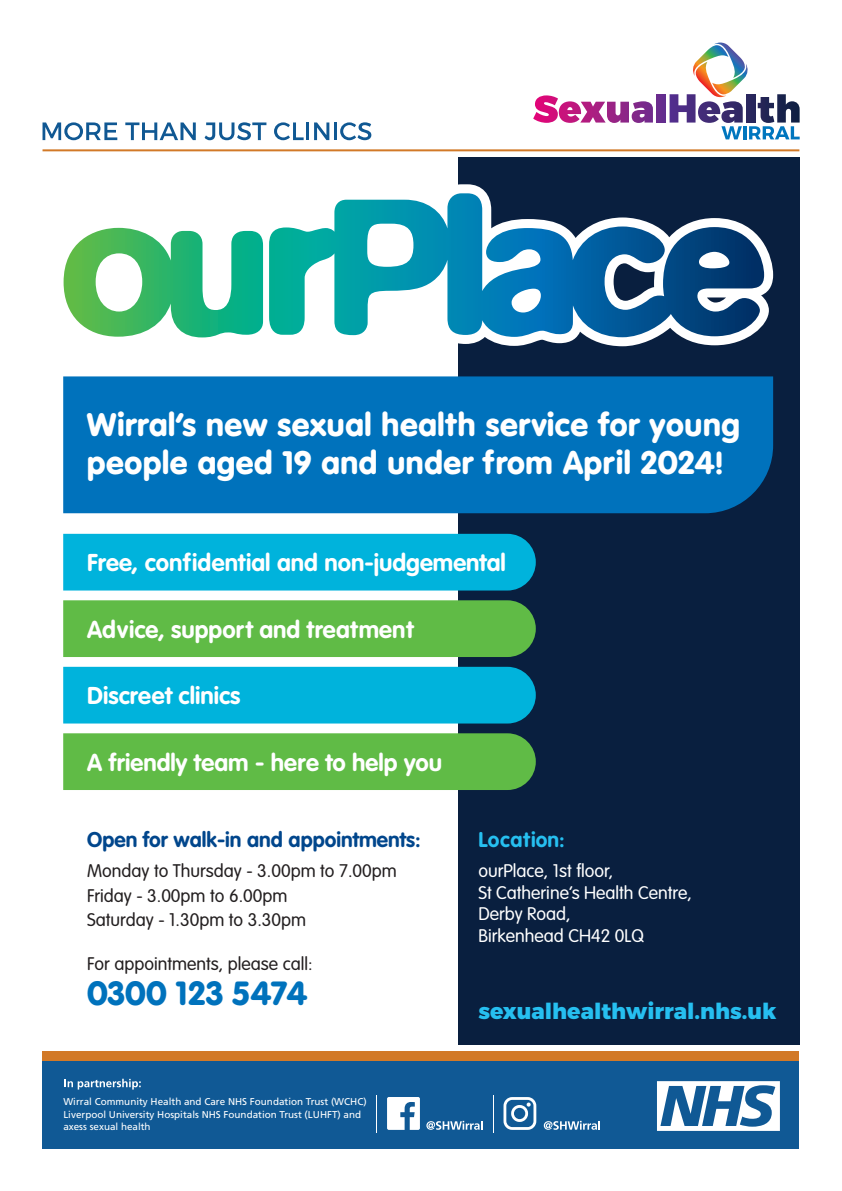
<style>
.page{position:relative;width:842px;height:1191px;background:#fff}
.page>*{position:absolute;margin:0;border:0;box-sizing:border-box;transform-origin:0 0}
.t1{font:900 33px "VAG Rounded Std";letter-spacing:.005em;color:#0072bc}
.t2{font:900 32px/38.4px "VAG Rounded Std";letter-spacing:.02em;color:#fff}
.t3{font:700 24px "VAG Rounded Std";color:#fff}
.t4{font:800 22px "Montserrat";color:#26bff0}
.t5{font:700 21px "VAG Rounded Std";color:#01468c}
.t6{font:700 21px "VAG Rounded Std";letter-spacing:.03em;color:#26bff0}
.t7{font:300 18px "VAG Rounded Std";color:#231f20}
.t8{font:300 18px/21.6px "VAG Rounded Std";color:#fff}
.t9{font:9.9px/12.7px "Frutiger LT Pro";color:#fff}
.s1{font-size:31px}
</style>
<div class="page">
<div style="left:43px;top:1061px;width:756px;height:87px;background:#105995"></div>
<div style="left:43px;top:1051px;width:756px;height:10px;background:#d27927"></div>
<hr style="left:43px;top:149px;width:756px;height:2px;background:#d27927">
<svg style="left:43px;top:122px;width:74px;height:18px"></svg>
<svg style="left:125px;top:122px;width:71px;height:18px"></svg>
<svg style="left:205px;top:122px;width:61px;height:18px"></svg>
<svg style="left:274px;top:122px;width:30px;height:18px"></svg>
<hr style="left:306px;top:122px;width:3px;height:18px;background:#105893">
<svg style="left:314px;top:122px;width:15px;height:18px"></svg>
<hr style="left:334px;top:122px;width:3px;height:18px;background:#105893">
<svg style="left:340px;top:122px;width:31px;height:18px"></svg>
<svg style="left:533px;top:95px;width:120px;height:28px"></svg>
<div style="left:657px;top:94px;width:8px;height:29px;background:#662c8e"></div>
<svg style="left:669px;top:43px;width:131px;height:96px"></svg>
<svg style="left:65px;top:1078px;width:76px;height:11px"></svg>
<svg style="left:657px;top:1081px;width:123px;height:49px"></svg>
<svg style="left:387px;top:1097px;width:33px;height:32px"></svg>
<svg style="left:426px;top:1120px;width:56px;height:9px"></svg>
<svg style="left:544px;top:1120px;width:56px;height:9px"></svg>
<hr style="left:376px;top:1094px;width:1px;height:38px;background:#fff">
<hr style="left:493px;top:1094px;width:1px;height:38px;background:#fff">
<svg style="left:503px;top:1097px;width:33px;height:32px"></svg>
<div style="left:458px;top:157px;width:341px;height:888px;background:#091f3f"></div>
<div style="left:63px;top:376px;width:710px;height:137px;background:#0072bc"></div>
<div style="left:63px;top:534px;width:473px;height:56px;background:#00b3dc"></div>
<div style="left:63px;top:600px;width:473px;height:57px;background:#60bb46"></div>
<div style="left:63px;top:667px;width:473px;height:56px;background:#00b3dc"></div>
<div style="left:63px;top:733px;width:473px;height:57px;background:#60bb46"></div>
<svg style="left:63px;top:184px;width:710px;height:162px"></svg>
<svg style="left:64px;top:228px;width:199px;height:109px"></svg>
<svg style="left:269px;top:193px;width:495px;height:144px"></svg>
<p class="t2" style="left:87px;top:406px;width:654px">Wirral’s new sexual health service for young people aged 19 and under from April 2024<span class="s1">!</span></p>
<p class="t3" style="left:87px;top:549px;width:420px">Free, confidential and non-judgemental</p>
<p class="t3" style="left:87px;top:615px;width:328px">Advice, support and treatment</p>
<p class="t3" style="left:87px;top:682px;width:155px">Discreet clinics</p>
<p class="t3" style="left:87px;top:748px;width:357px">A friendly team - here to help you</p>
<p class="t5" style="left:87px;top:827px;width:335px">Open for walk-in and appointments:</p>
<p class="t7" style="left:87px;top:860px;width:311px">Monday to Thursday - 3.00pm to 7.00pm</p>
<p class="t7" style="left:87px;top:885px;width:202px">Friday - 3.00pm to 6.00pm</p>
<p class="t7" style="left:87px;top:909px;width:221px">Saturday - 1.30pm to 3.30pm</p>
<p class="t7" style="left:87px;top:953px;width:227px">For appointments, please call:</p>
<p class="t1" style="left:87px;top:973px;width:222px">0300 123 5474</p>
<p class="t9" style="left:63px;top:1095px;width:305px">Wirral Community Health and Care NHS Foundation Trust (WCHC)<br>Liverpool University Hospitals NHS Foundation Trust (LUHFT) and axess sexual health</p>
<p class="t6" style="left:478px;top:827px;width:88px">Location:</p>
<p class="t8" style="left:478px;top:860px;width:215px">ourPlace, 1st floor,<br>St Catherine’s Health Centre,<br>Derby Road,<br>Birkenhead CH42 0LQ</p>
<p class="t4" style="left:478px;top:998px;width:299px">sexualhealthwirral.nhs.uk</p>
</div>
